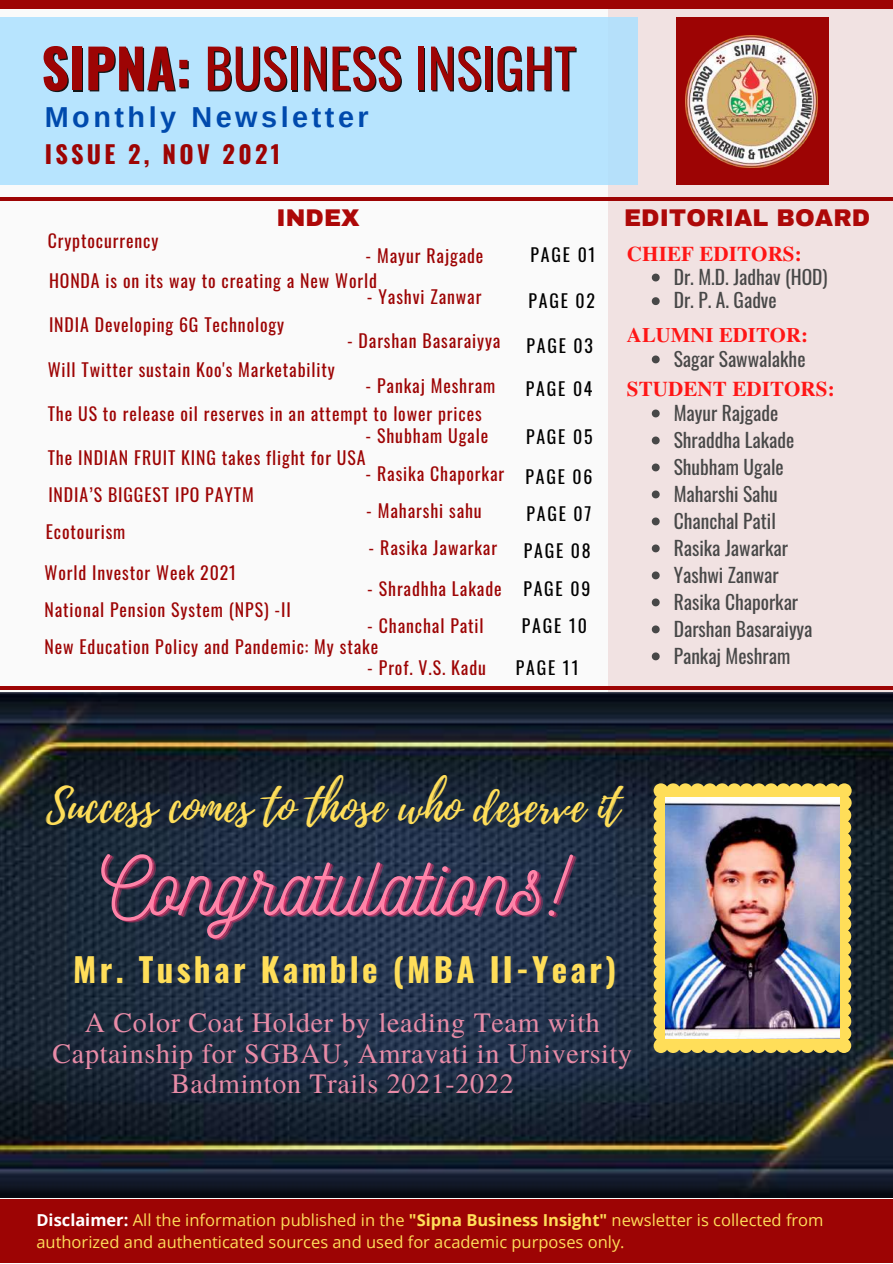
<style>
.page{position:relative;width:893px;height:1264px;background:#fff}
.page>*{position:absolute;margin:0;border:0;box-sizing:border-box;transform-origin:0 0}
.t1{font:82.65px "Nickainley";color:#ff83a8}
.t2{font:53.85px "Oswald";color:#9d0404}
.t3{font:44.1px "Playlist Script";color:#ffde59}
.t4{font:700 33px "Oswald";letter-spacing:.1em;color:#ffde59}
.t5{font:700 28.8px "Arimo";letter-spacing:.12em;color:#004aad}
.t6{font:28.05px/30.5px "Te X Gyre Termes";letter-spacing:.025em;color:#e88ba7;text-align:center}
.t7{font:700 24.3px "Oswald";letter-spacing:.135em;color:#9d0404}
.t8{font:900 23.7px "Archivo";letter-spacing:.005em;color:#ad0808}
.t9{font:700 21px "Te X Gyre Termes";letter-spacing:.005em;color:#ff1616}
.t10{font:700 20.7px "Te X Gyre Termes";letter-spacing:.005em;color:#ff1616}
.t11{font:19.5px/27px "Oswald";color:#484848}
.t12{font:17.85px "Oswald";letter-spacing:.05em;color:#9d0404}
.t13{font:17.85px "Oswald";letter-spacing:.1em;color:#000}
.t14{font:16.5px/22.5px "Open Sans";color:#ffde59}
.s1{font-weight:700}
.s2{color:#000}
.s3{font-weight:700;color:#fff}
</style>
<div class="page">
<div style="left:0;top:0;width:892px;height:1262px;background:#fafafa"></div>
<div style="left:608px;top:4px;width:284px;height:690px;background:#f1e2e2"></div>
<div style="left:0;top:18px;width:637px;height:167px;background:#b7e4fe"></div>
<div style="left:0;top:1199px;width:892px;height:63px;background:#9d0404"></div>
<hr style="left:0;top:197px;width:892px;height:3px;background:#9d0404">
<div style="left:0;top:0;width:892px;height:9px;background:#9d0404"></div>
<div style="left:676px;top:18px;width:152px;height:167px;background:#9d0404"></div>
<img style="left:685px;top:35px;width:132px;height:132px">
<hr style="left:0;top:686px;width:892px;height:4px;background:#9d0404">
<img style="left:0;top:692px;width:892px;height:505px">
<svg style="left:651px;top:355px;width:8px;height:8px"></svg>
<svg style="left:651px;top:273px;width:8px;height:8px"></svg>
<svg style="left:651px;top:297px;width:8px;height:8px"></svg>
<svg style="left:651px;top:409px;width:8px;height:8px"></svg>
<svg style="left:651px;top:436px;width:8px;height:8px"></svg>
<svg style="left:651px;top:463px;width:8px;height:8px"></svg>
<svg style="left:651px;top:490px;width:8px;height:8px"></svg>
<svg style="left:651px;top:517px;width:8px;height:8px"></svg>
<svg style="left:651px;top:544px;width:8px;height:8px"></svg>
<svg style="left:651px;top:571px;width:8px;height:8px"></svg>
<svg style="left:651px;top:598px;width:8px;height:8px"></svg>
<svg style="left:651px;top:625px;width:8px;height:8px"></svg>
<svg style="left:651px;top:652px;width:8px;height:8px"></svg>
<svg style="left:653px;top:783px;width:198px;height:270px;background:#e2c95c"></svg>
<img style="left:665px;top:797px;width:174px;height:241px">
<h2 class="t2" style="left:41px;top:26px;width:536px"><span class="s1">SIPNA:</span> BUSINESS INSIGHT</h2>
<h3 class="t5" style="left:45px;top:101px;width:325px">Monthly Newsletter</h3>
<h3 class="t7" style="left:45px;top:134px;width:237px">ISSUE 2, NOV 2021</h3>
<h3 class="t8" style="left:276px;top:205px;width:85px">INDEX</h3>
<p class="t12" style="left:48px;top:226px;width:112px">Cryptocurrency</p>
<p class="t12" style="left:365px;top:242px;width:119px">- Mayur Rajgade</p>
<p class="t13" style="left:530px;top:240px;width:67px">PAGE 01</p>
<p class="t12" style="left:49px;top:267px;width:329px">HONDA is on its way to creating a New World</p>
<p class="t12" style="left:367px;top:283px;width:116px">- Yashvi Zanwar</p>
<p class="t13" style="left:528px;top:287px;width:68px">PAGE 02</p>
<p class="t12" style="left:49px;top:311px;width:237px">INDIA Developing 6G Technology</p>
<p class="t12" style="left:347px;top:327px;width:155px">- Darshan Basaraiyya</p>
<p class="t13" style="left:526px;top:331px;width:68px">PAGE 03</p>
<p class="t12" style="left:48px;top:356px;width:289px">Will Twitter sustain Koo's Marketability</p>
<p class="t12" style="left:365px;top:371px;width:131px">- Pankaj Meshram</p>
<p class="t13" style="left:526px;top:375px;width:68px">PAGE 04</p>
<p class="t12" style="left:48px;top:399px;width:435px">The US to release oil reserves in an attempt to lower prices</p>
<p class="t12" style="left:365px;top:421px;width:124px">- Shubham Ugale</p>
<p class="t13" style="left:526px;top:423px;width:68px">PAGE 05</p>
<p class="t12" style="left:48px;top:444px;width:319px">The INDIAN FRUIT KING takes flight for USA</p>
<p class="t12" style="left:365px;top:460px;width:228px">- Rasika Chaporkar <span class="s2">PAGE 06</span></p>
<p class="t12" style="left:48px;top:481px;width:207px">INDIA’S BIGGEST IPO PAYTM</p>
<p class="t12" style="left:366px;top:497px;width:117px">- Maharshi sahu</p>
<p class="t13" style="left:526px;top:499px;width:66px">PAGE 07</p>
<p class="t12" style="left:46px;top:518px;width:81px">Ecotourism</p>
<p class="t12" style="left:368px;top:534px;width:130px">- Rasika Jawarkar</p>
<p class="t13" style="left:524px;top:536px;width:68px">PAGE 08</p>
<p class="t12" style="left:44px;top:559px;width:193px">World Investor Week 2021</p>
<p class="t12" style="left:367px;top:575px;width:224px">- Shradhha Lakade <span class="s2">PAGE 09</span></p>
<p class="t12" style="left:44px;top:596px;width:248px">National Pension System (NPS) -II</p>
<p class="t12" style="left:367px;top:612px;width:118px">- Chanchal Patil</p>
<p class="t13" style="left:522px;top:612px;width:67px">PAGE 10</p>
<p class="t12" style="left:44px;top:633px;width:335px">New Education Policy and Pandemic: My stake</p>
<p class="t12" style="left:367px;top:653px;width:120px">- Prof. V.S. Kadu</p>
<p class="t13" style="left:516px;top:653px;width:64px">PAGE 11</p>
<h3 class="t8" style="left:624px;top:205px;width:248px">EDITORIAL BOARD</h3>
<p class="t9" style="left:627px;top:237px;width:176px">CHIEF EDITORS:</p>
<p class="t11" style="left:673px;top:264px;width:155px;line-height:23.5px">Dr. M.D. Jadhav (HOD)<br>Dr. P. A. Gadve</p>
<p class="t10" style="left:627px;top:319px;width:182px">ALUMNI EDITOR:</p>
<p class="t11" style="left:673px;top:344px;width:133px">Sagar Sawwalakhe</p>
<p class="t9" style="left:627px;top:372px;width:209px">STUDENT EDITORS:</p>
<p class="t11" style="left:673px;top:398px;width:140px">Mayur Rajgade<br>Shraddha Lakade<br>Shubham Ugale<br>Maharshi Sahu<br>Chanchal Patil<br>Rasika Jawarkar<br>Yashwi Zanwar<br>Rasika Chaporkar<br>Darshan Basaraiyya<br>Pankaj Meshram</p>
<h3 class="t3" style="left:46px;top:774px;width:575px">Success comes to those who deserve it</h3>
<h1 class="t1" style="left:101px;top:832px;width:467px">Congratulations!</h1>
<h3 class="t4" style="left:73px;top:943px;width:544px">Mr. Tushar Kamble (MBA II-Year)</h3>
<h3 class="t6" style="left:52px;top:1006px;width:581px">A Color Coat Holder by leading Team with<br>Captainship for SGBAU, Amravati in University<br>Badminton Trails 2021-2022</h3>
<p class="t14" style="left:36px;top:1208px;width:788px"><span class="s3">Disclaimer:</span> All the information published in the <span class="s1">"Sipna Business Insight"</span> newsletter is collected from authorized and authenticated sources and used for academic purposes only.</p>
</div>
